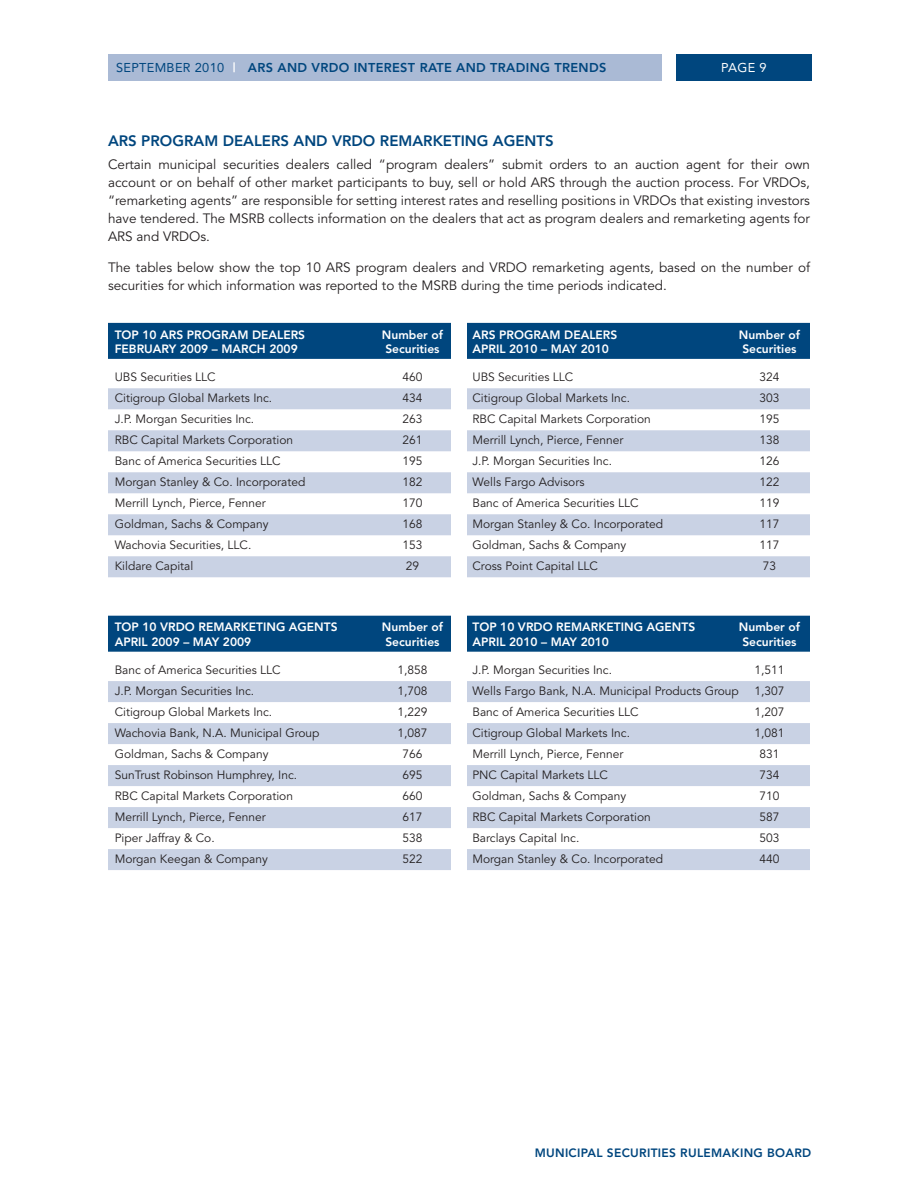
<style>
.page{position:relative;width:918px;height:1188px;background:#fff}
.page>*{position:absolute;margin:0;border:0;box-sizing:border-box;transform-origin:0 0}
.t1{font:800 15px "Avenir";color:#00467e}
.t2{font:13.5px/18px "Avenir";color:#231f20;text-align:justify}
.t3{font:800 12.75px "Avenir";letter-spacing:.025em;color:#00467e}
.t4{font:12.75px "Avenir";color:#00467e}
.t5{font:12.75px "Avenir";color:#fff}
.t6{font:12px "Avenir";color:#231f20}
.t7{font:800 12px "Avenir";color:#fff}
.t8{font:800 12px "Avenir";letter-spacing:.025em;color:#00467e}
.s1{font-weight:400}
.s2{color:#fff}
</style>
<div class="page">
<div style="left:108px;top:54px;width:554px;height:27px;background:#aabad5"></div>
<div style="left:676px;top:54px;width:135px;height:27px;background:#00467e"></div>
<div style="left:108px;top:323px;width:702px;height:36px;background:#00467e"></div>
<div style="left:108px;top:388px;width:702px;height:21px;background:#c9d2e4"></div>
<div style="left:108px;top:430px;width:702px;height:21px;background:#c9d2e4"></div>
<div style="left:108px;top:472px;width:702px;height:21px;background:#c9d2e4"></div>
<div style="left:108px;top:514px;width:702px;height:21px;background:#c9d2e4"></div>
<div style="left:108px;top:556px;width:702px;height:21px;background:#c9d2e4"></div>
<div style="left:108px;top:616px;width:702px;height:36px;background:#00467e"></div>
<div style="left:108px;top:681px;width:702px;height:21px;background:#c9d2e4"></div>
<div style="left:108px;top:723px;width:702px;height:21px;background:#c9d2e4"></div>
<div style="left:108px;top:765px;width:702px;height:21px;background:#c9d2e4"></div>
<div style="left:108px;top:807px;width:702px;height:21px;background:#c9d2e4"></div>
<div style="left:108px;top:849px;width:702px;height:21px;background:#c9d2e4"></div>
<div style="left:451px;top:297px;width:16px;height:609px;background:#fff"></div>
<p class="t4" style="left:116px;top:61px;width:16px">SEPTE</p>
<p class="t3" style="left:155px;top:60px;width:451px"><span class="s1">MBE R 2010</span> <span class="s2">|</span> ARS AND VRDO INTEREST RATE AND TRADING TRENDS</p>
<p class="t5" style="left:721px;top:61px;width:47px">page 9</p>
<p class="t1" style="left:108px;top:132px;width:438px">ARS PROGRAM DEALERS AND VRDO REMARKETI NG AGENTS</p>
<p class="t2" style="left:108px;top:156px;width:704px">Certain municipal securities dealers called “program dealers” submit orders to an auction agent for their own account or on behalf of other market participants to buy, sell or hold ARS through the auction process. For VRDOs, “remarketing agents” are responsible for setting interest rates and reselling positions in VRDOs that existing investors have tendered. The MSRB collects information on the dealers that act as program dealers and remarketing agents for ARS and VRDOs.</p>
<p class="t2" style="left:108px;top:259px;width:704px">The tables below show the top 10 ARS program dealers and VRDO remarketing agents, based on the number of securities for which information was reported to the MSRB during the time periods indicated.</p>
<p class="t7" style="left:115px;top:327px;width:182px">TOP 10 ARS PROGRAM DEALERS</p>
<p class="t7" style="left:382px;top:327px;width:82px">NUMBER OF A</p>
<p class="t7" style="left:481px;top:327px;width:130px">RS PROGRAM DEALERS</p>
<p class="t7" style="left:739px;top:327px;width:63px">NUMBER OF</p>
<p class="t7" style="left:115px;top:342px;width:185px">FEBRUARY 2009 – MARCH 2009</p>
<p class="t7" style="left:385px;top:342px;width:68px">SECURITIES APRI</p>
<p class="t7" style="left:499px;top:342px;width:111px">L 2010 – MAY 2010</p>
<p class="t7" style="left:742px;top:342px;width:56px">SECURITIES</p>
<p class="t6" style="left:115px;top:370px;width:102px">UBS Securities LLC</p>
<p class="t6" style="left:402px;top:370px;width:22px">460</p>
<p class="t6" style="left:472px;top:370px;width:102px">UBS Securities LLC</p>
<p class="t6" style="left:759px;top:370px;width:22px">324</p>
<p class="t6" style="left:115px;top:391px;width:159px">Citigroup Global Markets Inc.</p>
<p class="t6" style="left:402px;top:391px;width:22px">434</p>
<p class="t6" style="left:472px;top:391px;width:159px">Citigroup Global Markets Inc.</p>
<p class="t6" style="left:759px;top:391px;width:22px">303</p>
<p class="t6" style="left:115px;top:412px;width:141px">J.P. Morgan Securities Inc.</p>
<p class="t6" style="left:402px;top:412px;width:22px">263</p>
<p class="t6" style="left:472px;top:412px;width:180px">RBC Capital Markets Corporation</p>
<p class="t6" style="left:759px;top:412px;width:22px">195</p>
<p class="t6" style="left:115px;top:433px;width:180px">RBC Capital Markets Corporation</p>
<p class="t6" style="left:402px;top:433px;width:22px">261</p>
<p class="t6" style="left:472px;top:433px;width:153px">Merrill Lynch, Pierce, Fenner</p>
<p class="t6" style="left:759px;top:433px;width:22px">138</p>
<p class="t6" style="left:115px;top:454px;width:168px">Banc of America Securities LLC</p>
<p class="t6" style="left:402px;top:454px;width:22px">195</p>
<p class="t6" style="left:472px;top:454px;width:141px">J.P. Morgan Securities Inc.</p>
<p class="t6" style="left:759px;top:454px;width:22px">126</p>
<p class="t6" style="left:115px;top:475px;width:192px">Morgan Stanley &amp; Co. Incorporated</p>
<p class="t6" style="left:402px;top:475px;width:22px">182</p>
<p class="t6" style="left:472px;top:475px;width:113px">Wells Fargo Advisors</p>
<p class="t6" style="left:759px;top:475px;width:22px">122</p>
<p class="t6" style="left:115px;top:496px;width:153px">Merrill Lynch, Pierce, Fenner</p>
<p class="t6" style="left:402px;top:496px;width:22px">170</p>
<p class="t6" style="left:472px;top:496px;width:168px">Banc of America Securities LLC</p>
<p class="t6" style="left:759px;top:496px;width:22px">119</p>
<p class="t6" style="left:115px;top:517px;width:155px">Goldman, Sachs &amp; Company</p>
<p class="t6" style="left:402px;top:517px;width:22px">168</p>
<p class="t6" style="left:472px;top:517px;width:192px">Morgan Stanley &amp; Co. Incorporated</p>
<p class="t6" style="left:759px;top:517px;width:22px">117</p>
<p class="t6" style="left:115px;top:538px;width:138px">Wachovia Securities, LLC.</p>
<p class="t6" style="left:402px;top:538px;width:22px">153</p>
<p class="t6" style="left:472px;top:538px;width:155px">Goldman, Sachs &amp; Company</p>
<p class="t6" style="left:759px;top:538px;width:22px">117</p>
<p class="t6" style="left:115px;top:559px;width:80px">Kildare Capital</p>
<p class="t6" style="left:406px;top:559px;width:15px">29</p>
<p class="t6" style="left:472px;top:559px;width:127px">Cross Point Capital LLC</p>
<p class="t6" style="left:763px;top:559px;width:15px">73</p>
<p class="t7" style="left:115px;top:620px;width:217px">TOP 10 VRDO REMARKETI NG AGENTS</p>
<p class="t7" style="left:382px;top:620px;width:63px">NUMBER OF</p>
<p class="t7" style="left:472px;top:620px;width:215px">TOP 10 VRDO REMARKETI NG AGENTS</p>
<p class="t7" style="left:739px;top:620px;width:63px">NUMBER OF</p>
<p class="t7" style="left:115px;top:635px;width:8px">APRI</p>
<p class="t7" style="left:142px;top:635px;width:111px">L 2009 – MAY 2009</p>
<p class="t7" style="left:385px;top:635px;width:68px">SECURITIES APRI</p>
<p class="t7" style="left:499px;top:635px;width:111px">L 2010 – MAY 2010</p>
<p class="t7" style="left:742px;top:635px;width:56px">SECURITIES</p>
<p class="t6" style="left:115px;top:663px;width:168px">Banc of America Securities LLC</p>
<p class="t6" style="left:397px;top:663px;width:32px">1,858</p>
<p class="t6" style="left:472px;top:663px;width:141px">J.P. Morgan Securities Inc.</p>
<p class="t6" style="left:754px;top:663px;width:32px">1,511</p>
<p class="t6" style="left:115px;top:684px;width:141px">J.P. Morgan Securities Inc.</p>
<p class="t6" style="left:397px;top:684px;width:32px">1,708</p>
<p class="t6" style="left:472px;top:684px;width:268px">Wells Fargo Bank, N.A. Municipal Products Group</p>
<p class="t6" style="left:754px;top:684px;width:32px">1,307</p>
<p class="t6" style="left:115px;top:705px;width:159px">Citigroup Global Markets Inc.</p>
<p class="t6" style="left:397px;top:705px;width:32px">1,229</p>
<p class="t6" style="left:472px;top:705px;width:168px">Banc of America Securities LLC</p>
<p class="t6" style="left:754px;top:705px;width:32px">1,207</p>
<p class="t6" style="left:115px;top:726px;width:206px">Wachovia Bank, N.A. Municipal Group</p>
<p class="t6" style="left:397px;top:726px;width:32px">1,087</p>
<p class="t6" style="left:472px;top:726px;width:159px">Citigroup Global Markets Inc.</p>
<p class="t6" style="left:754px;top:726px;width:32px">1,081</p>
<p class="t6" style="left:115px;top:747px;width:155px">Goldman, Sachs &amp; Company</p>
<p class="t6" style="left:402px;top:747px;width:22px">766</p>
<p class="t6" style="left:472px;top:747px;width:153px">Merrill Lynch, Pierce, Fenner</p>
<p class="t6" style="left:759px;top:747px;width:22px">831</p>
<p class="t6" style="left:115px;top:768px;width:184px">SunTrust Robinson Humphrey, Inc.</p>
<p class="t6" style="left:402px;top:768px;width:22px">695</p>
<p class="t6" style="left:472px;top:768px;width:137px">PNC Capital Markets LLC</p>
<p class="t6" style="left:759px;top:768px;width:22px">734</p>
<p class="t6" style="left:115px;top:789px;width:180px">RBC Capital Markets Corporation</p>
<p class="t6" style="left:402px;top:789px;width:22px">660</p>
<p class="t6" style="left:472px;top:789px;width:155px">Goldman, Sachs &amp; Company</p>
<p class="t6" style="left:759px;top:789px;width:22px">710</p>
<p class="t6" style="left:115px;top:810px;width:153px">Merrill Lynch, Pierce, Fenner</p>
<p class="t6" style="left:402px;top:810px;width:22px">617</p>
<p class="t6" style="left:472px;top:810px;width:180px">RBC Capital Markets Corporation</p>
<p class="t6" style="left:759px;top:810px;width:22px">587</p>
<p class="t6" style="left:115px;top:831px;width:102px">Piper Jaffray &amp; Co.</p>
<p class="t6" style="left:402px;top:831px;width:22px">538</p>
<p class="t6" style="left:472px;top:831px;width:108px">Barclays Capital Inc.</p>
<p class="t6" style="left:759px;top:831px;width:22px">503</p>
<p class="t6" style="left:115px;top:852px;width:155px">Morgan Keegan &amp; Company</p>
<p class="t6" style="left:402px;top:852px;width:22px">522</p>
<p class="t6" style="left:472px;top:852px;width:192px">Morgan Stanley &amp; Co. Incorporated</p>
<p class="t6" style="left:759px;top:852px;width:22px">440</p>
<p class="t8" style="left:535px;top:1145px;width:111px">MUNICIPAL SECURITI</p>
<p class="t8" style="left:662px;top:1145px;width:151px">ES RULEMAKING BOARD</p>
</div>
